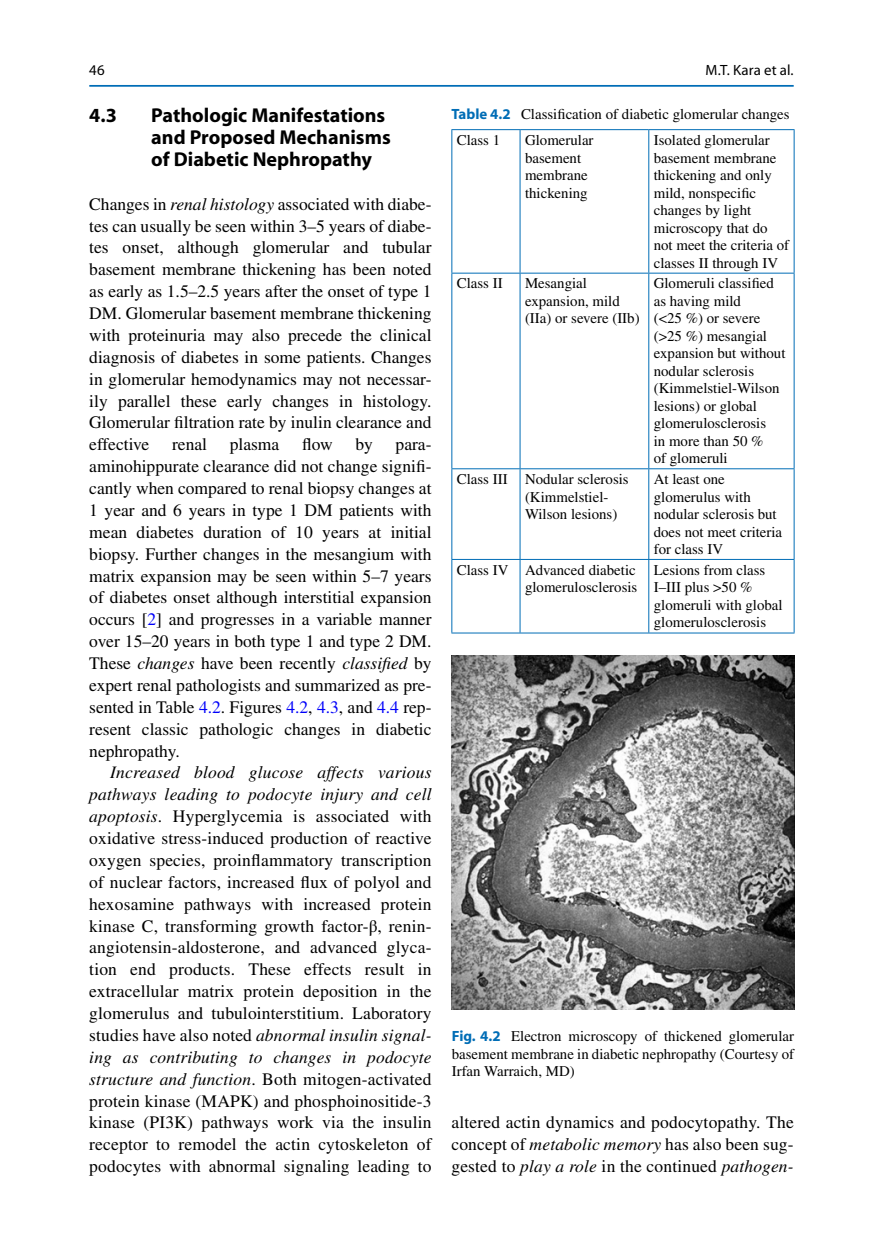
<style>
.page{position:relative;width:883px;height:1260px;background:#fff}
.page>*{position:absolute;margin:0;border:0;box-sizing:border-box;transform-origin:0 0}
.t1{font:700 20.12px/21.9px "Myriad";color:#000}
.t2{font:17.5px/21.9px "Times";color:#000;text-align:justify}
.t3{font:14.88px/17.5px "Times";color:#000}
.t4{font:14.88px "Myriad";letter-spacing:.01em;color:#000}
.s1{font-style:italic}
.s2{color:#0000fa}
.s3{font-family:"STIX General"}
.s4{font-family:"Myriad";font-weight:700;color:#006db6}
</style>
<div class="page">
<svg style="left:452px;top:130px;width:342px;height:503px"></svg>
<hr style="left:451px;top:129px;width:69px;height:1px;background:#006db6">
<hr style="left:451px;top:130px;width:1px;height:143px;background:#006db6">
<hr style="left:520px;top:129px;width:129px;height:1px;background:#006db6">
<hr style="left:520px;top:130px;width:1px;height:143px;background:#006db6">
<hr style="left:649px;top:129px;width:146px;height:1px;background:#006db6">
<hr style="left:648px;top:130px;width:1px;height:143px;background:#006db6">
<hr style="left:794px;top:130px;width:1px;height:143px;background:#006db6">
<hr style="left:451px;top:273px;width:69px;height:1px;background:#006db6">
<hr style="left:451px;top:274px;width:1px;height:194px;background:#006db6">
<hr style="left:520px;top:273px;width:129px;height:1px;background:#006db6">
<hr style="left:520px;top:274px;width:1px;height:194px;background:#006db6">
<hr style="left:649px;top:273px;width:146px;height:1px;background:#006db6">
<hr style="left:648px;top:274px;width:1px;height:194px;background:#006db6">
<hr style="left:794px;top:274px;width:1px;height:194px;background:#006db6">
<hr style="left:451px;top:468px;width:69px;height:1px;background:#006db6">
<hr style="left:451px;top:469px;width:1px;height:90px;background:#006db6">
<hr style="left:520px;top:468px;width:129px;height:1px;background:#006db6">
<hr style="left:520px;top:469px;width:1px;height:90px;background:#006db6">
<hr style="left:649px;top:468px;width:146px;height:1px;background:#006db6">
<hr style="left:648px;top:469px;width:1px;height:90px;background:#006db6">
<hr style="left:794px;top:469px;width:1px;height:90px;background:#006db6">
<hr style="left:451px;top:559px;width:69px;height:1px;background:#006db6">
<hr style="left:451px;top:560px;width:1px;height:73px;background:#006db6">
<hr style="left:520px;top:559px;width:275px;height:1px;background:#006db6">
<hr style="left:451px;top:633px;width:344px;height:1px;background:#006db6">
<hr style="left:520px;top:560px;width:1px;height:73px;background:#006db6">
<hr style="left:648px;top:560px;width:1px;height:73px;background:#006db6">
<hr style="left:794px;top:560px;width:1px;height:73px;background:#006db6">
<img style="left:452px;top:656px;width:342px;height:354px">
<hr style="left:89px;top:85px;width:705px;height:2px;background:#006db6">
<p class="t4" style="left:89px;top:64px;width:17px">46</p>
<p class="t1" style="left:89px;top:106px;width:29px">4.3</p>
<p class="t1" style="left:151px;top:106px;width:241px">Pathologic Manifestations and Proposed Mechanisms of Diabetic Nephropathy</p>
<p class="t2" style="left:89px;top:195px;width:344px">Changes in <span class="s1">renal histology</span> associated with diabe&shy;tes can usually be seen within 3–5 years of diabe&shy;tes onset, although glomerular and tubular basement membrane thickening has been noted as early as 1.5–2.5 years after the onset of type 1<br>DM. Glomerular basement membrane thickening with proteinuria may also precede the clinical diagnosis of diabetes in some patients. Changes in glomerular hemodynamics may not necessar&shy;ily parallel these early changes in histology.<br>Glomerular filtration rate by inulin clearance and effective</p>
<p class="t2" style="left:172px;top:435px;width:36px">renal</p>
<p class="t2" style="left:230px;top:435px;width:51px">plasma</p>
<p class="t2" style="left:302px;top:435px;width:32px">flow</p>
<p class="t2" style="left:355px;top:435px;width:19px">by</p>
<p class="t2" style="left:89px;top:435px;width:344px;text-indent:306px">para&shy;aminohippurate clearance did not change signifi&shy;cantly when compared to renal biopsy changes at 1 year and 6 years in type 1 DM patients with mean diabetes duration of 10 years at initial biopsy. Further changes in the mesangium with matrix expansion may be seen within 5–7 years of diabetes onset although interstitial expansion occurs [ <span class="s2">2</span> ] and progresses in a variable manner over 15–20 years in both type 1 and type 2 DM.<br>These <span class="s1">changes</span> have been recently <span class="s1">classified</span> by expert renal pathologists and summarized as pre&shy;sented in Table <span class="s2">4.2</span> . Figures <span class="s2">4.2</span> , <span class="s2">4.3</span> , and <span class="s2">4.4</span> rep&shy;resent classic pathologic changes in diabetic nephropathy.</p>
<p class="t2" style="left:89px;top:763px;width:344px;text-indent:21px"><span class="s1">Increased blood glucose affects various pathways leading to podocyte injury and cell apoptosis</span> . Hyperglycemia is associated with oxidative stress-induced production of reactive oxygen species, proinflammatory transcription of nuclear factors, increased flux of polyol and hexosamine pathways with increased protein kinase C, transforming growth factor-<span class="s3">β</span>, renin&shy;angiotensin- aldosterone, and advanced glyca&shy;tion end products. These effects result in extracellular matrix protein deposition in the glomerulus and tubulointerstitium. Laboratory studies have also noted <span class="s1">abnormal insulin signal&shy;ing as contributing to changes in podocyte structure and function</span> . Both mitogen-activated protein kinase (MAPK) and phosphoinositide-3 kinase (PI3K) pathways work via the insulin receptor to remodel the actin cytoskeleton of podocytes with abnormal signaling leading to</p>
<p class="t4" style="left:706px;top:64px;width:90px">M.T. Kara et al.</p>
<p class="t3" style="left:457px;top:102px;width:334px;line-height:26.4px;text-indent:-5px"><span class="s4">Table 4.2</span> Classification of diabetic glomerular changes<br>Class 1</p>
<p class="t3" style="left:525px;top:133px;width:70px">Glomerular basement membrane thickening</p>
<p class="t3" style="left:654px;top:133px;width:137px">Isolated glomerular basement membrane thickening and only mild, nonspecific changes by light microscopy that do not meet the criteria of classes II through IV</p>
<p class="t3" style="left:457px;top:276px;width:47px">Class II</p>
<p class="t3" style="left:525px;top:276px;width:116px">Mesangial expansion, mild (IIa) or severe (IIb)</p>
<p class="t3" style="left:654px;top:276px;width:133px">Glomeruli classified as having mild<br>(&lt;25 %) or severe (&gt;25 %) mesangial expansion but without nodular sclerosis (Kimmelstiel-Wilson lesions) or global glomerulosclerosis<br>in more than 50 %<br>of glomeruli</p>
<p class="t3" style="left:525px;top:472px;width:105px;text-indent:-68px">Class III Nodular sclerosis (Kimmelstiel-<br>Wilson lesions)</p>
<p class="t3" style="left:654px;top:472px;width:130px">At least one glomerulus with nodular sclerosis but does not meet criteria for class IV</p>
<p class="t3" style="left:457px;top:562px;width:182px;text-align:right">Class IV Advanced diabetic glomerulosclerosis</p>
<p class="t3" style="left:654px;top:562px;width:130px">Lesions from class<br>I–III plus &gt;50 % glomeruli with global glomerulosclerosis</p>
<p class="t3" style="left:452px;top:1029px;width:344px;text-align:justify"><span class="s4">Fig. 4.2</span> Electron microscopy of thickened glomerular basement membrane in diabetic nephropathy (Courtesy of Irfan Warraich, MD)</p>
<p class="t2" style="left:451px;top:1113px;width:344px">altered actin dynamics and podocytopathy. The concept of <span class="s1">metabolic memory</span> has also been sug&shy;gested to <span class="s1">play a role</span> in the continued <span class="s1">pathogen-</span></p>
</div>
